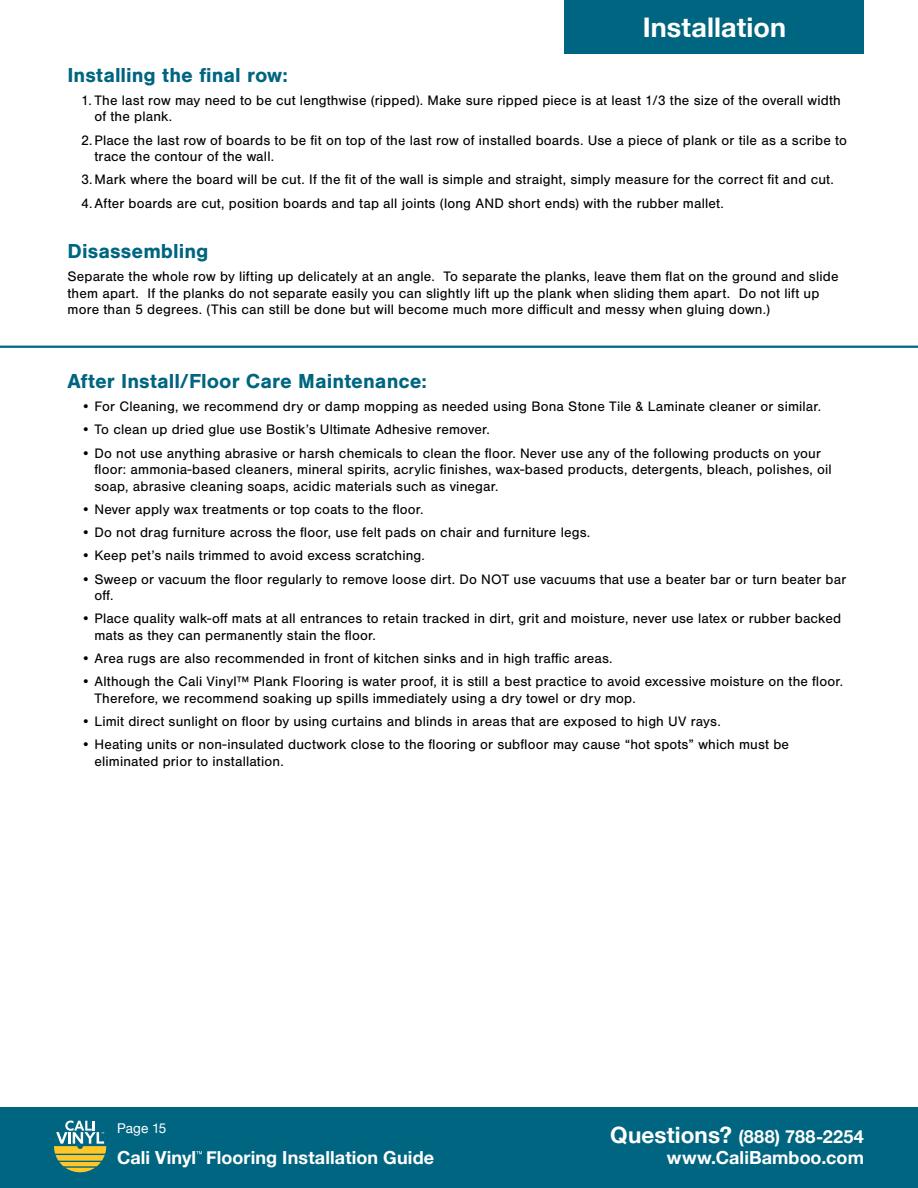
<style>
.page{position:relative;width:918px;height:1188px;background:#fff}
.page>*{position:absolute;margin:0;border:0;box-sizing:border-box;transform-origin:0 0}
.t1{font:700 27px "Helvetica Neue";letter-spacing:.005em;color:#fff}
.t2{font:700 21px "Nimbus San";color:#006580}
.t3{font:700 18px "Helvetica Neue";letter-spacing:.005em;color:#fff}
.t4{font:14.25px/16.5px "Nimbus San";letter-spacing:.01em;color:#000}
.t5{font:13.5px "Helvetica Neue";color:#fff}
.s1{font-size:22.5px}
</style>
<div class="page">
<div style="left:565px;top:0;width:299px;height:54px;background:#006580"></div>
<div style="left:0;top:1107px;width:918px;height:81px;background:#006580"></div>
<svg style="left:54px;top:1121px;width:52px;height:51px"></svg>
<svg style="left:196px;top:1151px;width:6px;height:3px"></svg>
<hr style="left:0;top:346px;width:918px;height:2px;background:#006580">
<h1 class="t1" style="left:643px;top:6px;width:145px">Installation</h1>
<h2 class="t2" style="left:68px;top:63px;width:222px">Installing the final row:</h2>
<p class="t4" style="left:94px;top:92px;width:748px;text-indent:-13px">1. The last row may need to be cut lengthwise (ripped). Make sure ripped piece is at least 1/3 the size of the overall width of the plank.</p>
<p class="t4" style="left:94px;top:132px;width:754px;text-indent:-13px">2.Place the last row of boards to be fit on top of the last row of installed boards. Use a piece of plank or tile as a scribe to trace the contour of the wall.</p>
<p class="t4" style="left:81px;top:168px;width:755px;line-height:23.2px">3.Mark where the board will be cut. If the fit of the wall is simple and straight, simply measure for the correct fit and cut.<br>4.After boards are cut, position boards and tap all joints (long AND short ends) with the rubber mallet.</p>
<h2 class="t2" style="left:68px;top:239px;width:143px">Disassembling</h2>
<p class="t4" style="left:68px;top:268px;width:773px">Separate the whole row by lifting up delicately at an angle. To separate the planks, leave them flat on the ground and slide them apart. If the planks do not separate easily you can slightly lift up the plank when sliding them apart. Do not lift up more than 5 degrees. (This can still be done but will become much more difficult and messy when gluing down.)</p>
<h2 class="t2" style="left:68px;top:369px;width:361px">After Install/Floor Care Maintenance:</h2>
<p class="t4" style="left:81px;top:398px;width:742px">• For Cleaning, we recommend dry or damp mopping as needed using Bona Stone Tile &amp; Laminate cleaner or similar.</p>
<p class="t4" style="left:81px;top:422px;width:410px">• To clean up dried glue use Bostik’s Ultimate Adhesive remover.</p>
<p class="t4" style="left:94px;top:445px;width:739px;text-indent:-13px">• Do not use anything abrasive or harsh chemicals to clean the floor. Never use any of the following products on your floor: ammonia-based cleaners, mineral spirits, acrylic finishes, wax-based products, detergents, bleach, polishes, oil soap, abrasive cleaning soaps, acidic materials such as vinegar.</p>
<p class="t4" style="left:81px;top:501px;width:344px">• Never apply wax treatments or top coats to the floor.</p>
<p class="t4" style="left:81px;top:524px;width:511px">• Do not drag furniture across the floor, use felt pads on chair and furniture legs.</p>
<p class="t4" style="left:81px;top:548px;width:345px">• Keep pet’s nails trimmed to avoid excess scratching.</p>
<p class="t4" style="left:94px;top:571px;width:753px;text-indent:-13px">• Sweep or vacuum the floor regularly to remove loose dirt. Do NOT use vacuums that use a beater bar or turn beater bar off.</p>
<p class="t4" style="left:94px;top:611px;width:748px;text-indent:-13px">• Place quality walk-off mats at all entrances to retain tracked in dirt, grit and moisture, never use latex or rubber backed mats as they can permanently stain the floor.</p>
<p class="t4" style="left:81px;top:650px;width:533px">• Area rugs are also recommended in front of kitchen sinks and in high traffic areas.</p>
<p class="t4" style="left:94px;top:674px;width:750px;text-indent:-13px">• Although the Cali Vinyl™ Plank Flooring is water proof, it is still a best practice to avoid excessive moisture on the floor.<br>Therefore, we recommend soaking up spills immediately using a dry towel or dry mop.</p>
<p class="t4" style="left:81px;top:713px;width:641px">• Limit direct sunlight on floor by using curtains and blinds in areas that are exposed to high UV rays.</p>
<p class="t4" style="left:94px;top:737px;width:696px;text-indent:-13px">• Heating units or non-insulated ductwork close to the flooring or subfloor may cause “hot spots” which must be eliminated prior to installation.</p>
<p class="t5" style="left:117px;top:1119px;width:51px">Page 15</p>
<p class="t3" style="left:610px;top:1122px;width:255px"><span class="s1">Questions?</span> (888) 788-2254</p>
<p class="t3" style="left:117px;top:1143px;width:319px">Cali Vinyl Flooring Installation Guide</p>
<p class="t3" style="left:667px;top:1143px;width:199px">www.CaliBamboo.com</p>
</div>
